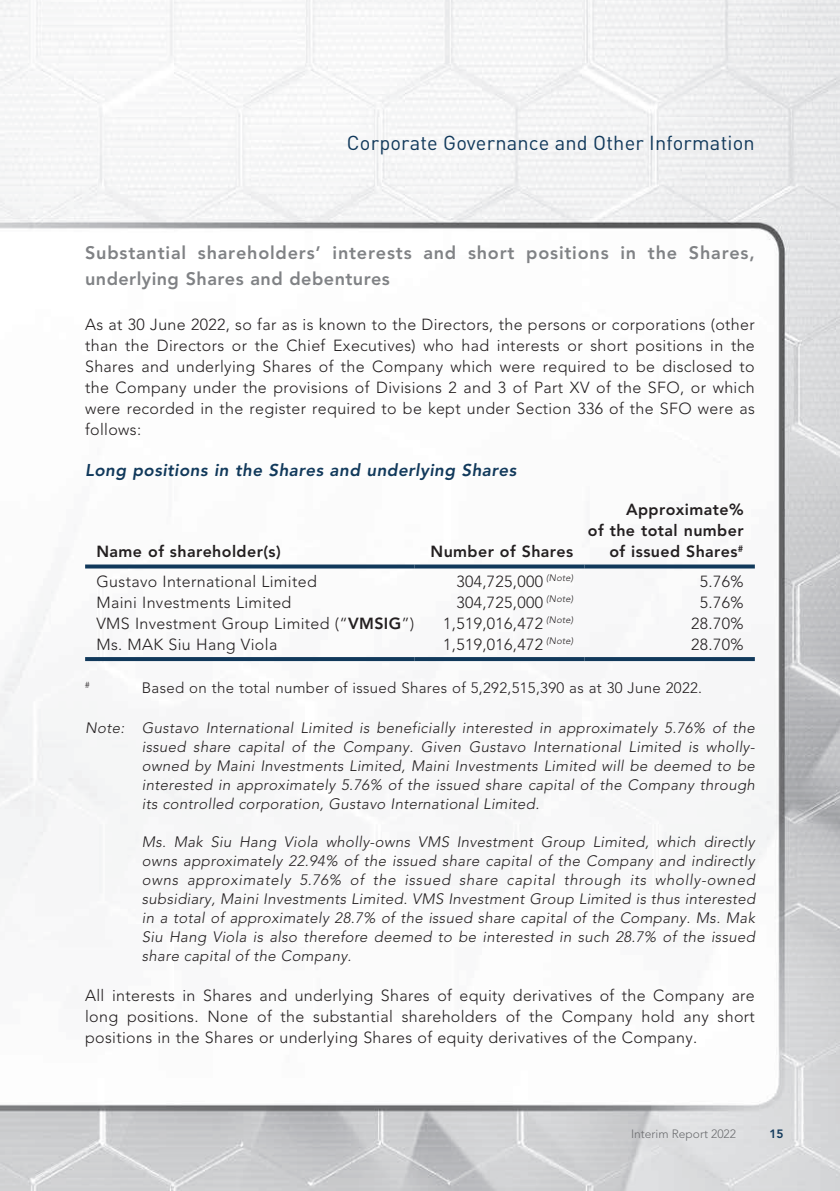
<style>
.page{position:relative;width:840px;height:1191px;background:#fff}
.page>*{position:absolute;margin:0;border:0;box-sizing:border-box;transform-origin:0 0}
.t1{font:20px "DIN Pro";letter-spacing:.01em;color:#11395b}
.t2{font:800 18px/26px "Avenir LT Std";letter-spacing:.045em;color:#808285}
.t3{font:italic 800 17px "Avenir LT Std";letter-spacing:.025em;color:#11395b}
.t4{font:300 16px/21px "Avenir LT Std";letter-spacing:.02em;color:#231f20;text-align:justify}
.t5{font:800 16px/21px "Avenir LT Std";letter-spacing:.025em;color:#231f20;text-align:right}
.t6{font:italic 300 15px/19px "Avenir LT Std";letter-spacing:.02em;color:#231f20;text-align:justify}
.t7{font:300 15px "Avenir LT Std";letter-spacing:.02em;color:#231f20}
.t8{font:300 12px "Avenir LT Std";color:#6c6d70}
.t9{font:800 12px "Avenir LT Std";color:#11395b}
.t10{font:300 8.8px "Avenir LT Std";color:#231f20}
.s1{font-weight:800}
</style>
<div class="page">
<img style="left:0;top:0;width:839px;height:1191px">
<svg style="left:85px;top:564px;width:329px;height:4px"></svg>
<svg style="left:414px;top:564px;width:170px;height:4px"></svg>
<svg style="left:584px;top:564px;width:170px;height:4px"></svg>
<svg style="left:85px;top:657px;width:329px;height:4px"></svg>
<svg style="left:414px;top:657px;width:170px;height:4px"></svg>
<svg style="left:584px;top:657px;width:170px;height:4px"></svg>
<h1 class="t1" style="left:347px;top:129px;width:409px">Corporate Governance and Other Information</h1>
<p class="t2" style="left:85px;top:240px;width:670px">Substantial shareholders’ interests and short positions in the Shares, underlying Shares and debentures</p>
<p class="t4" style="left:85px;top:314px;width:670px">As at 30 June 2022, so far as is known to the Directors, the persons or corporations (other than the Directors or the Chief Executives) who had interests or short positions in the Shares and underlying Shares of the Company which were required to be disclosed to the Company under the provisions of Divisions 2 and 3 of Part XV of the SFO, or which were recorded in the register required to be kept under Section 336 of the SFO were as follows:</p>
<p class="t3" style="left:85px;top:460px;width:432px">Long positions in the Shares and underlying Shares</p>
<p class="t5" style="left:96px;top:541px;width:186px">Name of shareholder(s)</p>
<p class="t5" style="left:430px;top:541px;width:144px">Number of Shares</p>
<p class="t5" style="left:587px;top:499px;width:157px">Approximate%<br>of the total number of issued Shares<sup>#</sup></p>
<p class="t4" style="left:96px;top:571px;width:222px">Gustavo International Limited</p>
<p class="t4" style="left:456px;top:571px;width:118px">304,725,000 <sup>(Note)</sup></p>
<p class="t4" style="left:699px;top:571px;width:45px">5.76%</p>
<p class="t4" style="left:96px;top:592px;width:196px">Maini Investments Limited</p>
<p class="t4" style="left:456px;top:592px;width:118px">304,725,000 <sup>(Note)</sup></p>
<p class="t4" style="left:699px;top:592px;width:45px">5.76%</p>
<p class="t4" style="left:96px;top:613px;width:319px">VMS Investment Group Limited (“<span class="s1">VMSIG</span>”)</p>
<p class="t4" style="left:443px;top:613px;width:131px">1,519,016,472 <sup>(Note)</sup></p>
<p class="t4" style="left:691px;top:613px;width:54px">28.70%</p>
<p class="t4" style="left:96px;top:634px;width:182px">Ms. MAK Siu Hang Viola</p>
<p class="t4" style="left:443px;top:634px;width:131px">1,519,016,472 <sup>(Note)</sup></p>
<p class="t4" style="left:691px;top:634px;width:54px">28.70%</p>
<p class="t10" style="left:85px;top:679px;width:6px">#</p>
<p class="t7" style="left:142px;top:678px;width:561px">Based on the total number of issued Shares of 5,292,515,390 as at 30 June 2022.</p>
<p class="t6" style="left:142px;top:718px;width:614px;text-indent:-57px">Note: Gustavo International Limited is beneficially interested in approximately 5.76% of the issued share capital of the Company. Given Gustavo International Limited is wholly&shy;owned by Maini Investments Limited, Maini Investments Limited will be deemed to be interested in approximately 5.76% of the issued share capital of the Company through its controlled corporation, Gustavo International Limited.</p>
<p class="t6" style="left:142px;top:832px;width:614px">Ms. Mak Siu Hang Viola wholly-owns VMS Investment Group Limited, which directly owns approximately 22.94% of the issued share capital of the Company and indirectly owns approximately 5.76% of the issued share capital through its wholly-owned subsidiary, Maini Investments Limited. VMS Investment Group Limited is thus interested in a total of approximately 28.7% of the issued share capital of the Company. Ms. Mak Siu Hang Viola is also therefore deemed to be interested in such 28.7% of the issued share capital of the Company.</p>
<p class="t4" style="left:85px;top:985px;width:671px">All interests in Shares and underlying Shares of equity derivatives of the Company are long positions. None of the substantial shareholders of the Company hold any short positions in the Shares or underlying Shares of equity derivatives of the Company.</p>
<p class="t8" style="left:630px;top:1127px;width:106px">Interim Report 2022</p>
<p class="t9" style="left:768px;top:1126px;width:16px">15</p>
</div>
